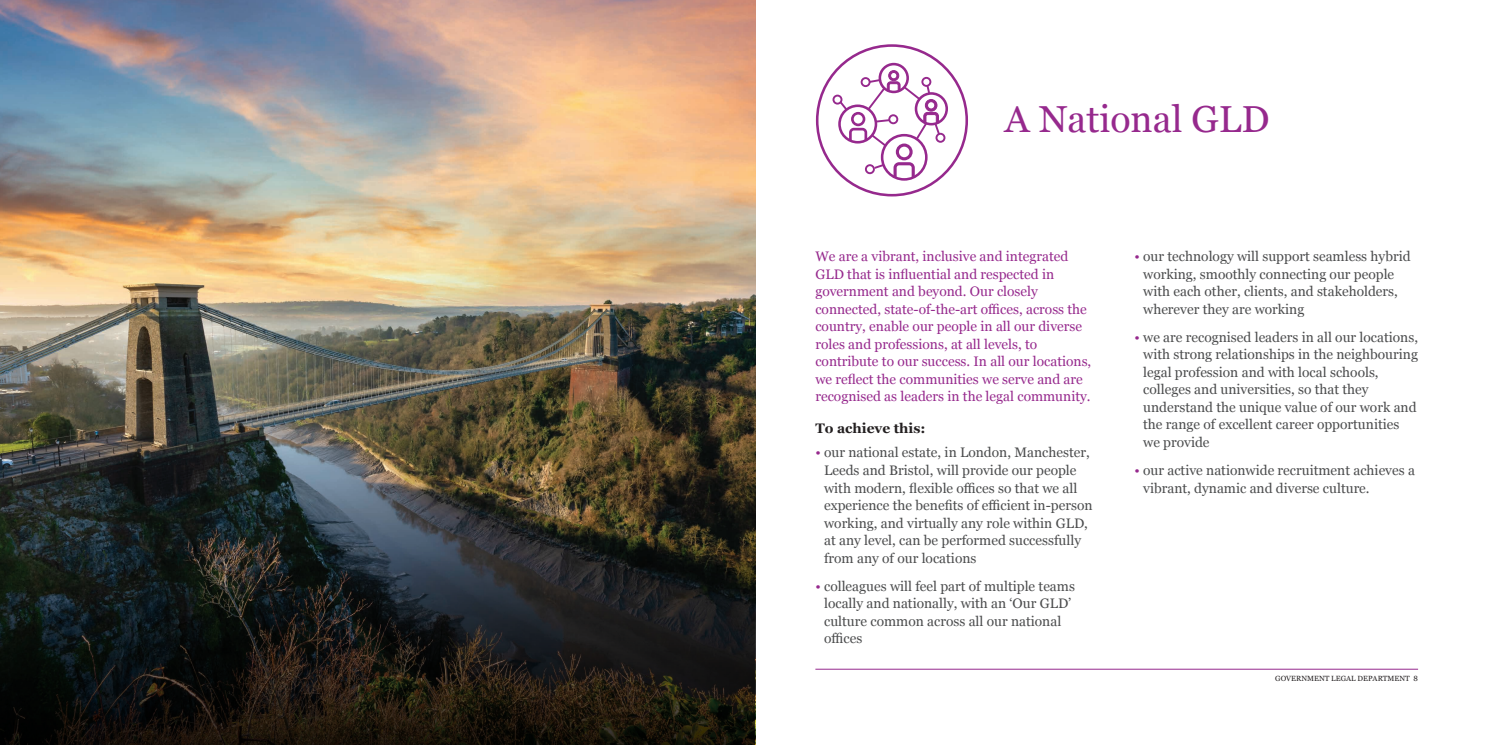
<style>
.page{position:relative;width:1489px;height:745px;background:#fff}
.page>*{position:absolute;margin:0;border:0;box-sizing:border-box;transform-origin:0 0}
._03__Page_heads{font:37.5px "Georgia";color:#96298d}
._01__Grey_Body_text{font:13.75px/17.5px "Georgia";color:#4b4c4d}
.Purple_intro_para{font:13.75px/17.5px "Georgia";color:#96298d}
._01__Grey_Body_text-2{font:700 13.75px "Georgia";color:#231f20}
.t1{font:7.5px "Georgia";color:#231f20}
.s1{color:#96298d}
</style>
<div class="page">
<img style="left:0;top:0;width:755px;height:533px">
<svg style="left:0;top:533px;width:755px;height:211px;background:#1a1b19"></svg>
<hr style="left:815px;top:668px;width:602px;height:1px;background:#96298d">
<div style="left:815px;top:44px;width:153px;height:152px;border:3px solid #96298d;border-radius:50%"></div>
<div style="left:914px;top:92px;width:34px;height:33px;border:3px solid #96298d;border-radius:50%"></div>
<div style="left:878px;top:63px;width:30px;height:30px;border:3px solid #96298d;border-radius:50%"></div>
<div style="left:832px;top:95px;width:10px;height:9px;border:2px solid #96298d;border-radius:50%"></div>
<div style="left:935px;top:133px;width:10px;height:10px;border:2px solid #96298d;border-radius:50%"></div>
<svg style="left:837px;top:70px;width:104px;height:108px"></svg>
<p class="_03__Page_heads" style="left:1004px;top:92px;width:266px">A National GLD</p>
<p class="Purple_intro_para" style="left:815px;top:247px;width:277px">We are a vibrant, inclusive and integrated GLD that is influential and respected in government and beyond. Our closely connected, state-of-the-art offices, across the country, enable our people in all our diverse roles and professions, at all levels, to contribute to our success. In all our locations, we reflect the communities we serve and are recognised as leaders in the legal community.</p>
<p class="_01__Grey_Body_text-2" style="left:815px;top:417px;width:112px">To achieve this:</p>
<p class="_01__Grey_Body_text" style="left:824px;top:443px;width:270px;text-indent:-9px"><span class="s1">•</span> our national estate, in London, Manchester, Leeds and Bristol, will provide our people with modern, flexible offices so that we all experience the benefits of efficient in-person working, and virtually any role within GLD, at any level, can be performed successfully from any of our locations</p>
<p class="_01__Grey_Body_text" style="left:824px;top:576px;width:252px;text-indent:-9px"><span class="s1">•</span> colleagues will feel part of multiple teams locally and nationally, with an ‘Our GLD’ culture common across all our national offices</p>
<p class="_01__Grey_Body_text" style="left:1143px;top:247px;width:269px;text-indent:-9px"><span class="s1">•</span> our technology will support seamless hybrid working, smoothly connecting our people with each other, clients, and stakeholders, wherever they are working</p>
<p class="_01__Grey_Body_text" style="left:1143px;top:327px;width:276px;text-indent:-9px"><span class="s1">•</span> we are recognised leaders in all our locations, with strong relationships in the neighbouring legal profession and with local schools, colleges and universities, so that they understand the unique value of our work and the range of excellent career opportunities we provide</p>
<p class="_01__Grey_Body_text" style="left:1143px;top:460px;width:273px;text-indent:-9px"><span class="s1">•</span> our active nationwide recruitment achieves a vibrant, dynamic and diverse culture.</p>
<p class="t1" style="left:1275px;top:672px;width:144px">GOVERNMENT LEGAL DEPARTMENT 8</p>
</div>
